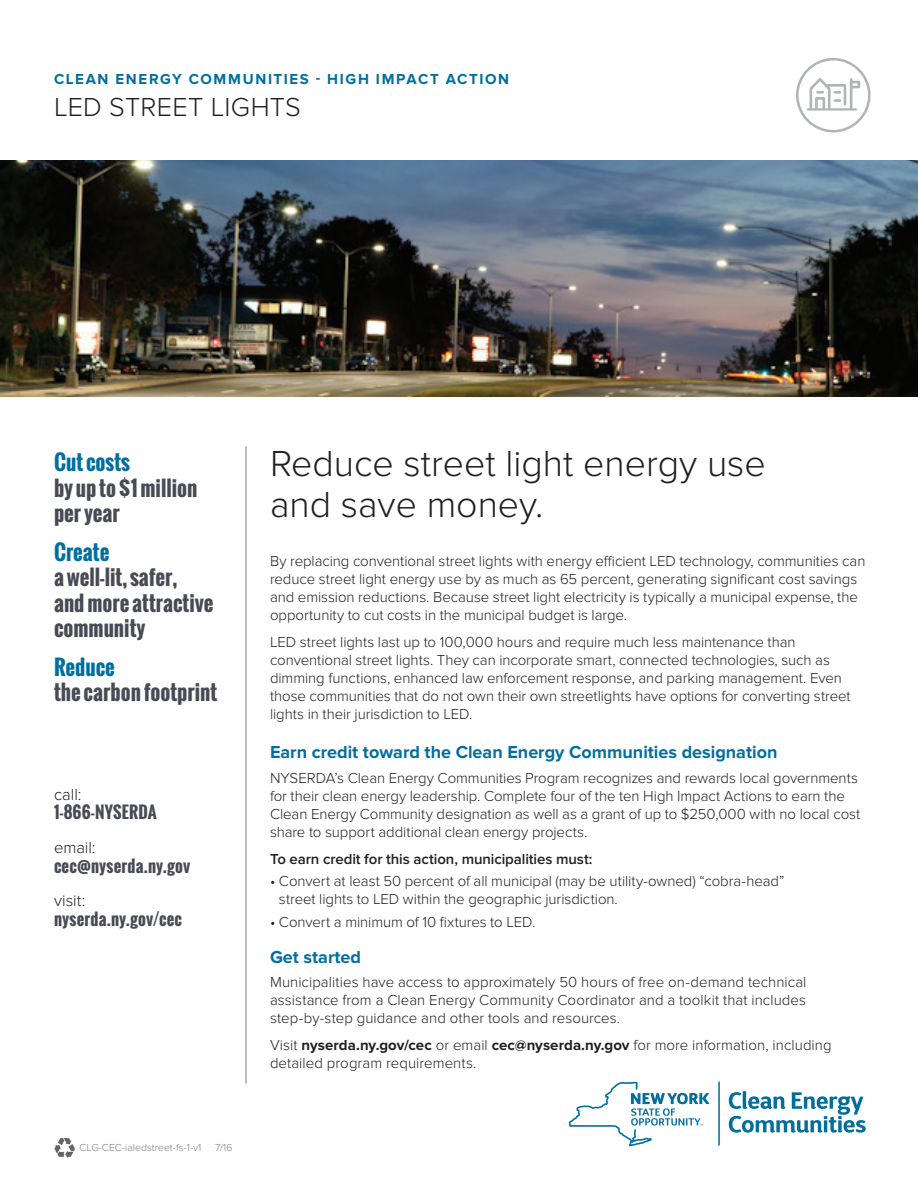
<style>
.page{position:relative;width:918px;height:1188px;background:#fff}
.page>*{position:absolute;margin:0;border:0;box-sizing:border-box;transform-origin:0 0}
.t1{font:300 37.5px/40.5px "Proxima Nova";color:#231f20}
.t2{font:300 27px "Proxima Nova";letter-spacing:.005em;color:#231f20}
.t3{font:700 21px/25.5px "Oswald";color:#464b54}
.t4{font:700 21px "Oswald";color:#006fa0}
.t5{font:700 18px "Proxima Nova";color:#006fa0}
.t6{font:700 16.5px "Oswald";letter-spacing:.01em;color:#464b54}
.t7{font:300 16.5px "Proxima Nova";color:#231f20}
.t8{font:300 15px/18px "Proxima Nova";letter-spacing:-.005em;color:#231f20}
.t9{font:600 15px "Proxima Nova";letter-spacing:-.005em;color:#231f20}
.t10{font:700 15px "Proxima Nova";letter-spacing:.11em;color:#006fa0}
.t11{font:300 10.5px "Proxima Nova";color:#787d83}
.s1{font-weight:700}
</style>
<div class="page">
<img style="left:0;top:161px;width:918px;height:235px">
<svg style="left:796px;top:58px;width:75px;height:74px"></svg>
<svg style="left:729px;top:1091px;width:137px;height:42px"></svg>
<hr style="left:718px;top:1081px;width:2px;height:65px;background:#006e9f">
<svg style="left:569px;top:1082px;width:140px;height:64px"></svg>
<hr style="left:246px;top:446px;width:1px;height:638px;background:#787d83">
<svg style="left:55px;top:1138px;width:20px;height:20px"></svg>
<p class="t10" style="left:54px;top:70px;width:457px">CLEAN ENERGY COMMUNITIES - HIGH IMPACT ACTION</p>
<h2 class="t2" style="left:54px;top:92px;width:248px">LED STREET LIGHTS</h2>
<h3 class="t4" style="left:54px;top:447px;width:78px">Cut costs</h3>
<h3 class="t3" style="left:54px;top:475px;width:145px">by up to $1 million per year</h3>
<h3 class="t4" style="left:54px;top:536px;width:57px">Create</h3>
<h3 class="t3" style="left:54px;top:565px;width:161px">a well-lit, safer,<br>and more attractive community</h3>
<h3 class="t4" style="left:54px;top:651px;width:62px">Reduce</h3>
<h3 class="t3" style="left:54px;top:680px;width:165px">the carbon footprint</h3>
<p class="t7" style="left:54px;top:785px;width:29px">call:</p>
<p class="t6" style="left:54px;top:800px;width:104px">1-866-NYSERDA</p>
<p class="t7" style="left:54px;top:838px;width:43px">email:</p>
<p class="t6" style="left:54px;top:853px;width:138px">cec@nyserda.ny.gov</p>
<p class="t7" style="left:54px;top:891px;width:33px">visit:</p>
<p class="t6" style="left:54px;top:906px;width:129px">nyserda.ny.gov/cec</p>
<p class="t11" style="left:79px;top:1142px;width:124px">CLG-CEC-ialedstreet-fs-1-v1</p>
<p class="t11" style="left:215px;top:1142px;width:19px">7/16</p>
<h1 class="t1" style="left:270px;top:444px;width:497px">Reduce street light energy use and save money.</h1>
<p class="t8" style="left:270px;top:552px;width:597px">By replacing conventional street lights with energy efficient LED technology, communities can reduce street light energy use by as much as 65 percent, generating significant cost savings and emission reductions. Because street light electricity is typically a municipal expense, the opportunity to cut costs in the municipal budget is large.</p>
<p class="t8" style="left:270px;top:633px;width:582px">LED street lights last up to 100,000 hours and require much less maintenance than conventional street lights. They can incorporate smart, connected technologies, such as dimming functions, enhanced law enforcement response, and parking management. Even those communities that do not own their own streetlights have options for converting street lights in their jurisdiction to LED.</p>
<p class="t5" style="left:270px;top:742px;width:509px">Earn credit toward the Clean Energy Communities designation</p>
<p class="t8" style="left:270px;top:769px;width:592px">NYSERDA’s Clean Energy Communities Program recognizes and rewards local governments for their clean energy leadership. Complete four of the ten High Impact Actions to earn the Clean Energy Community designation as well as a grant of up to $250,000 with no local cost share to support additional clean energy projects.</p>
<p class="t9" style="left:270px;top:850px;width:324px">To earn credit for this action, municipalities must:</p>
<p class="t8" style="left:279px;top:872px;width:507px;text-indent:-9px">• Convert at least 50 percent of all municipal (may be utility-owned) “cobra-head” street lights to LED within the geographic jurisdiction.</p>
<p class="t8" style="left:270px;top:913px;width:267px">• Convert a minimum of 10 fixtures to LED.</p>
<p class="t5" style="left:270px;top:946px;width:93px">Get started</p>
<p class="t8" style="left:270px;top:973px;width:538px;text-align:justify">Municipalities have access to approximately 50 hours of free on-demand technical assistance from a Clean Energy Community Coordinator and a toolkit that includes step-by-step guidance and other tools and resources.</p>
<p class="t8" style="left:270px;top:1036px;width:563px">Visit <span class="s1">nyserda.ny.gov/cec</span> or email <span class="s1">cec@nyserda.ny.gov</span> for more information, including detailed program requirements.</p>
</div>
